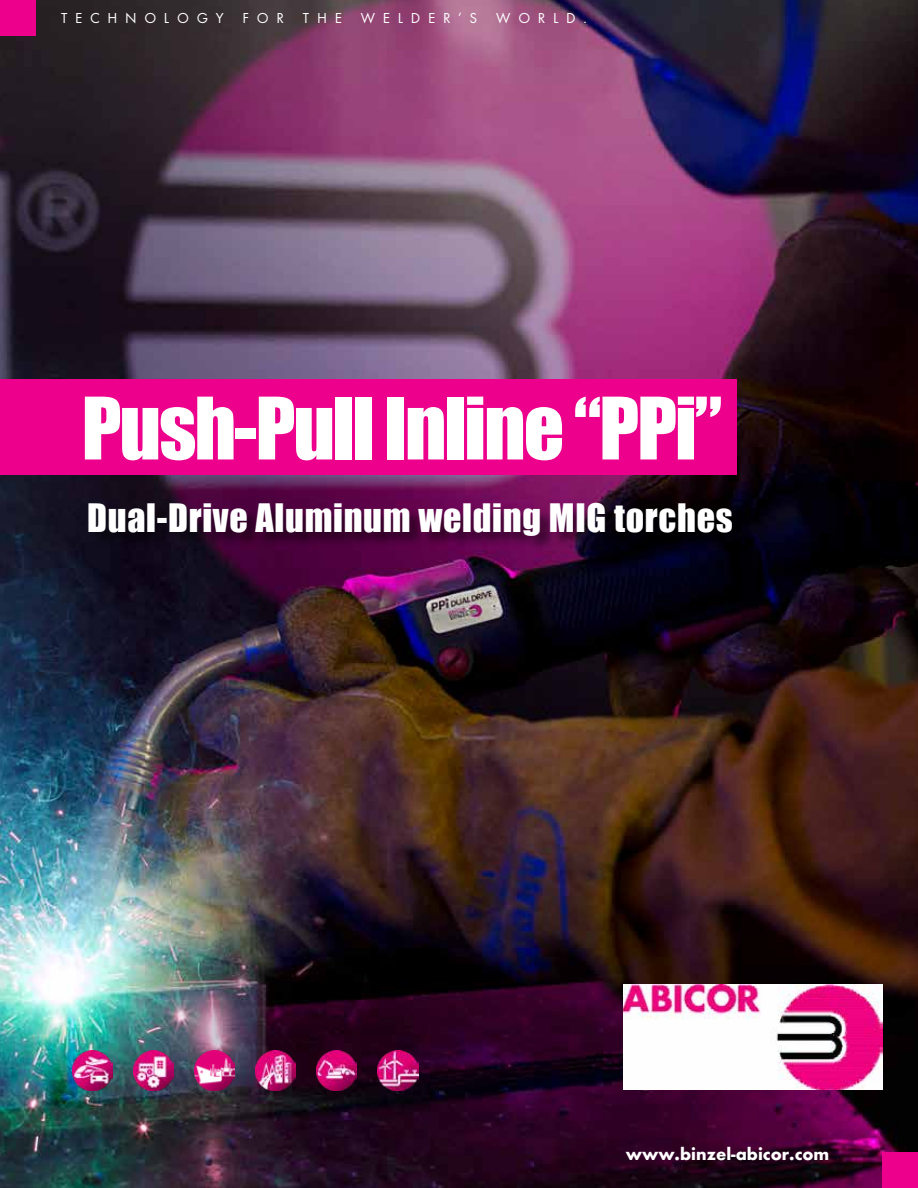
<style>
.page{position:relative;width:918px;height:1188px;background:#fff}
.page>*{position:absolute;margin:0;border:0;box-sizing:border-box;transform-origin:0 0}
.t1{font:79.5px "Impact";letter-spacing:-.025em;color:#fff}
.t2{font:36px "Impact";letter-spacing:.02em;color:#fff}
.t3{font:700 18px "Futura TOT";color:#fff}
.t4{font:15px "Futura TOT";letter-spacing:.515em;color:#fff}
</style>
<div class="page">
<img style="left:0;top:0;width:918px;height:1188px">
<div style="left:0;top:0;width:35px;height:35px;background:#ec008c"></div>
<div style="left:883px;top:1153px;width:35px;height:35px;background:#ec008c"></div>
<div style="left:0;top:380px;width:737px;height:95px;background:#ec008c"></div>
<img style="left:623px;top:985px;width:259px;height:105px">
<img style="left:72px;top:1051px;width:40px;height:40px">
<img style="left:133px;top:1051px;width:41px;height:40px">
<img style="left:195px;top:1051px;width:40px;height:40px">
<img style="left:256px;top:1051px;width:40px;height:40px">
<img style="left:317px;top:1051px;width:40px;height:40px">
<img style="left:378px;top:1051px;width:40px;height:40px">
<div style="left:89px;top:503px;width:660px;height:50px;background:#000;opacity:.5"></div>
<p class="t4" style="left:61px;top:9px;width:164px">TECHNOLOGY</p>
<p class="t4" style="left:243px;top:9px;width:43px">FOR</p>
<p class="t4" style="left:303px;top:9px;width:40px">THE</p>
<p class="t4" style="left:361px;top:9px;width:118px">WELDER’S</p>
<p class="t4" style="left:496px;top:9px;width:92px">WORLD.</p>
<h1 class="t1" style="left:82px;top:367px;width:642px">Push-Pull Inline “PPi”</h1>
<p class="t2" style="left:87px;top:490px;width:647px">Dual-Drive Aluminum welding MIG torches</p>
<p class="t3" style="left:626px;top:1143px;width:205px">www.binzel-abicor.com</p>
</div>
